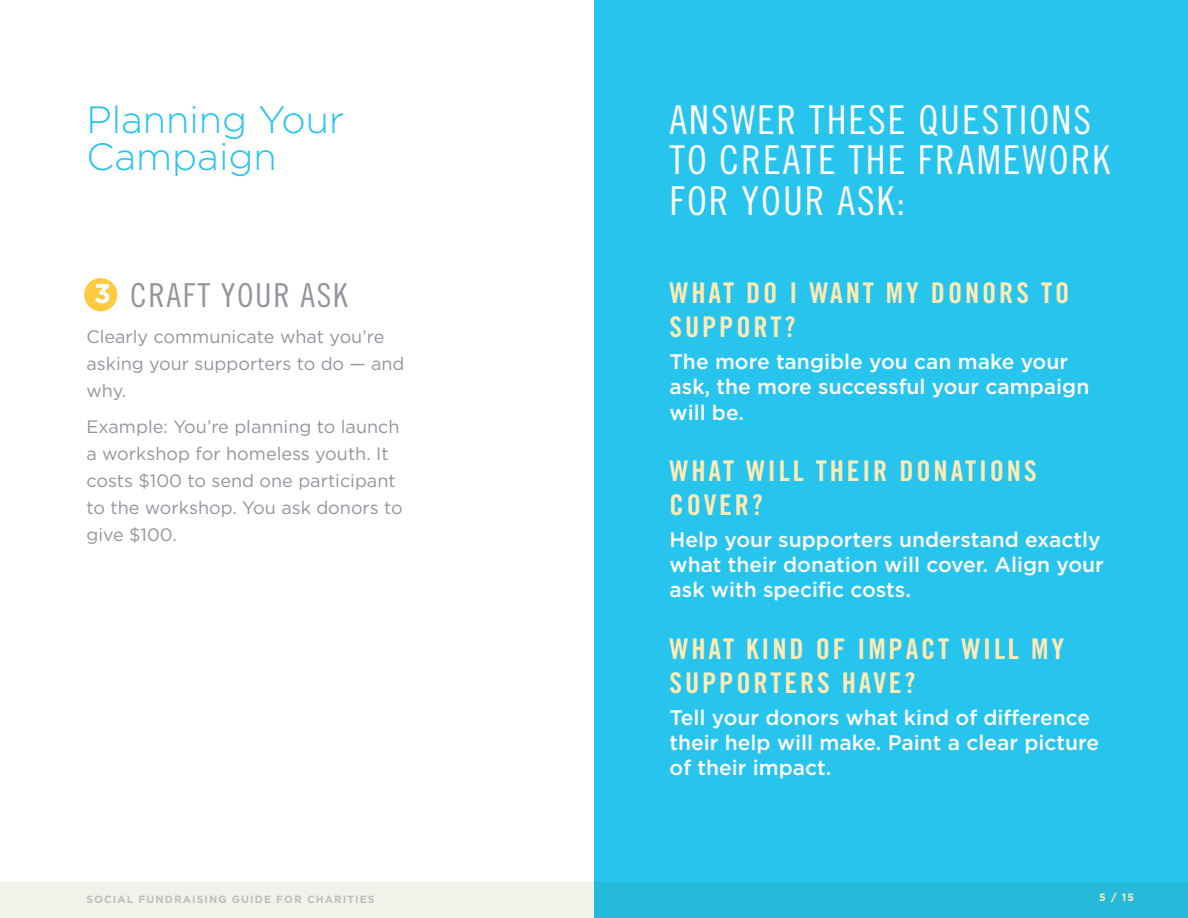
<style>
.page{position:relative;width:1188px;height:918px;background:#fff}
.page>*{position:absolute;margin:0;border:0;box-sizing:border-box;transform-origin:0 0}
.t1{font:39.75px/40.5px "Trade Gothic Cond Eighteen";letter-spacing:.05em;color:#fff}
.t2{font:300 37.95px/37px "Gotham";color:#27c4ee}
.t3{font:33px "Trade Gothic Cond Eighteen";letter-spacing:.05em;color:#91969d}
.t4{font:28.5px/34.2px "Trade Gothic Bold Cond Twenty";letter-spacing:.1em;color:#ffebb3}
.t5{font:500 21px/25.2px "Gotham";color:#fff}
.t6{font:18px/27px "Gotham";color:#91969d}
.t7{font:700 10.5px "Gotham";letter-spacing:.1em;color:#bebec1}
.t8{font:700 10.5px "Gotham";color:#ffebb3}
.s1{font-family:"Gotham";font-weight:700;font-size:27px;color:#fff}
</style>
<div class="page">
<div style="left:594px;top:0;width:594px;height:918px;background:#27c4ee"></div>
<svg style="left:0;top:882px;width:1188px;height:36px;background:#8bd6e3"></svg>
<div style="left:84px;top:278px;width:33px;height:33px;background:#ffc940;border-radius:50%"></div>
<h2 class="t2" style="left:86px;top:100px;width:259px">Planning Your<br>Campaign</h2>
<h3 class="t3" style="left:94px;top:276px;width:255px"><span class="s1">3</span> CRAFT YOUR ASK</h3>
<p class="t6" style="left:86px;top:323px;width:320px">Clearly communicate what you’re asking your supporters to do — and why.</p>
<p class="t6" style="left:86px;top:413px;width:318px">Example: You’re planning to launch a workshop for homeless youth. It costs $100 to send one participant to the workshop. You ask donors to give $100.</p>
<h1 class="t1" style="left:670px;top:99px;width:442px">ANSWER THESE QUESTIONS<br>TO CREATE THE FRAMEWORK<br>FOR YOUR ASK:</h1>
<h3 class="t4" style="left:670px;top:276px;width:401px">WHAT DO I WANT MY DONORS TO<br>SUPPORT?</h3>
<p class="t5" style="left:670px;top:349px;width:421px">The more tangible you can make your ask, the more successful your campaign will be.</p>
<h3 class="t4" style="left:670px;top:453px;width:369px">WHAT WILL THEIR DONATIONS<br>COVER?</h3>
<p class="t5" style="left:670px;top:527px;width:436px">Help your supporters understand exactly what their donation will cover. Align your ask with specific costs.</p>
<h3 class="t4" style="left:670px;top:631px;width:396px">WHAT KIND OF IMPACT WILL MY<br>SUPPORTERS HAVE?</h3>
<p class="t5" style="left:670px;top:704px;width:431px">Tell your donors what kind of difference their help will make. Paint a clear picture of their impact.</p>
<p class="t7" style="left:86px;top:892px;width:290px">SOCIAL FUNDRAISING GUIDE FOR CHARITIES</p>
<p class="t8" style="left:1099px;top:891px;width:36px">5 / 15</p>
</div>
